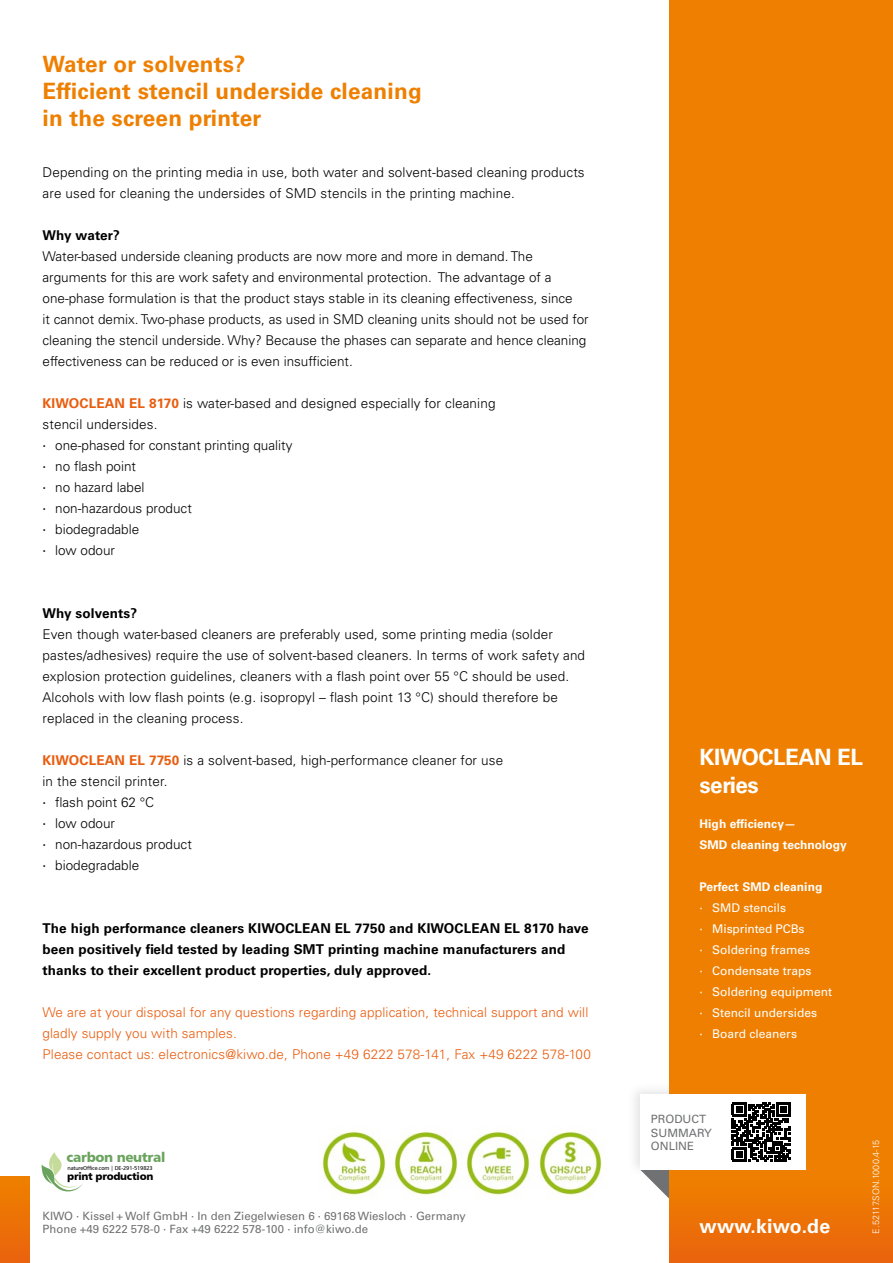
<style>
.page{position:relative;width:893px;height:1263px;background:#fff}
.page>*{position:absolute;margin:0;border:0;box-sizing:border-box;transform-origin:0 0}
.t1{font:700 22.5px/27px "Univers LT Std";letter-spacing:.01em;color:#ee7f00}
.t2{font:700 22.5px/28.5px "Univers LT Std";letter-spacing:-.02em;color:#fff}
.t3{font:700 19.5px "Univers LT Std";letter-spacing:.01em;color:#fff}
.t4{font:13.65px "Humanist 777 BT Black B";letter-spacing:-.03em;color:#6aa35d}
.t5{font:300 13.5px/21px "Univers LT Std";color:#000}
.t6{font:700 13.5px/21px "Univers LT Std";letter-spacing:.01em;color:#000}
.t7{font:300 13.5px/21px "Univers LT Std";letter-spacing:.01em;color:#e95d0f}
.t8{font:12px/21px "Univers LT Std";color:#fff}
.t9{font:700 12px/21px "Univers LT Std";letter-spacing:.005em;color:#fff}
.t10{font:11.4px/13.5px "Univers LT Std";color:#707172}
.t11{font:10.5px "Humanist 777 BT Black B";letter-spacing:-.035em;color:#000}
.t12{font:300 9px "Univers LT Std";color:#fff}
.t13{font:5.55px "Humanist 777 BT Roman B";letter-spacing:-.03em;color:#000}
.s1{font-weight:700;color:#e95d0f}
.s2{font-weight:400}
</style>
<div class="page">
<div style="left:0;top:1177px;width:30px;height:86px;background:linear-gradient(to right,#ec7106,#ec7106)"></div>
<div style="left:627px;top:1082px;width:185px;height:94px;background:#707172;opacity:.2"></div>
<svg style="left:640px;top:1169px;width:30px;height:44px"></svg>
<div style="left:670px;top:0;width:223px;height:1263px;background:#ee7f00"></div>
<div style="left:670px;top:1177px;width:223px;height:86px;background:linear-gradient(to right,#ec7106,#ec7106)"></div>
<div style="left:640px;top:1094px;width:165px;height:75px;background:#fff"></div>
<svg style="left:731px;top:1104px;width:56px;height:58px"></svg>
<svg style="left:732px;top:1102px;width:59px;height:59px"></svg>
<img style="left:322px;top:1131px;width:280px;height:65px">
<svg style="left:42px;top:1152px;width:41px;height:39px"></svg>
<h1 class="t1" style="left:43px;top:51px;width:381px">Water or solvents?<br>Efficient stencil underside cleaning in the screen printer</h1>
<p class="t5" style="left:43px;top:161px;width:544px">Depending on the printing media in use, both water and solvent-based cleaning products are used for cleaning the undersides of SMD stencils in the printing machine.</p>
<p class="t6" style="left:43px;top:225px;width:79px">Why water?</p>
<p class="t5" style="left:43px;top:246px;width:548px">Water-based underside cleaning products are now more and more in demand. The arguments for this are work safety and environmental protection. The advantage of a one-phase formulation is that the product stays stable in its cleaning effectiveness, since<br>it cannot demix. Two-phase products, as used in SMD cleaning units should not be used for cleaning the stencil underside. Why? Because the phases can separate and hence cleaning effectiveness can be reduced or is even insufficient.</p>
<p class="t5" style="left:43px;top:393px;width:455px"><span class="s1">KIWOCLEAN EL 8170</span> is water-based and designed especially for cleaning stencil undersides.<br><span class="s2">·</span> one-phased for constant printing quality<br><span class="s2">·</span> no flash point<br><span class="s2">·</span> no hazard label<br><span class="s2">·</span> non-hazardous product<br><span class="s2">·</span> biodegradable<br><span class="s2">·</span> low odour</p>
<p class="t6" style="left:43px;top:603px;width:96px">Why solvents?</p>
<p class="t5" style="left:43px;top:624px;width:544px">Even though water-based cleaners are preferably used, some printing media (solder pastes/adhesives) require the use of solvent-based cleaners. In terms of work safety and explosion protection guidelines, cleaners with a flash point over 55 °C should be used.<br>Alcohols with low flash points (e.g. isopropyl – flash point 13 °C) should therefore be replaced in the cleaning process.</p>
<p class="t5" style="left:43px;top:750px;width:462px"><span class="s1">KIWOCLEAN EL 7750</span> is a solvent-based, high-performance cleaner for use in the stencil printer.<br><span class="s2">·</span> flash point 62 °C<br><span class="s2">·</span> low odour<br><span class="s2">·</span> non-hazardous product<br><span class="s2">·</span> biodegradable</p>
<p class="t6" style="left:43px;top:918px;width:548px">The high performance cleaners KIWOCLEAN EL 7750 and KIWOCLEAN EL 8170 have been positively field tested by leading SMT printing machine manufacturers and thanks to their excellent product properties, duly approved.</p>
<p class="t7" style="left:43px;top:1002px;width:550px">We are at your disposal for any questions regarding application, technical support and will gladly supply you with samples.<br>Please contact us: electronics@kiwo.de, Phone +49 6222 578-141, Fax +49 6222 578-100</p>
<h1 class="t2" style="left:699px;top:743px;width:165px">KIWOCLEAN EL series</h1>
<p class="t9" style="left:699px;top:813px;width:149px">High efficiency—<br>SMD cleaning technology</p>
<p class="t9" style="left:699px;top:876px;width:124px">Perfect SMD cleaning</p>
<p class="t8" style="left:699px;top:897px;width:134px">· SMD stencils<br>· Misprinted PCBs<br>· Soldering frames<br>· Condensate traps<br>· Soldering equipment · Stencil undersides<br>· Board cleaners</p>
<p class="t4" style="left:67px;top:1149px;width:100px">carbon neutral</p>
<p class="t13" style="left:68px;top:1164px;width:87px">natureOffice.com | DE-291-519823</p>
<p class="t11" style="left:67px;top:1170px;width:88px">print production</p>
<p class="t10" style="left:651px;top:1112px;width:62px">PRODUCT<br>SUMMARY<br>ONLINE</p>
<p class="t10" style="left:43px;top:1209px;width:425px">KIWO ∙ Kissel + Wolf GmbH ∙ In den Ziegelwiesen 6 ∙ 69168 Wiesloch ∙ Germany<br>Phone +49 6222 578-0 ∙ Fax +49 6222 578-100 ∙ info@kiwo.de</p>
<h2 class="t3" style="left:699px;top:1215px;width:132px">www.kiwo.de</h2>
<p class="t12" style="left:871px;top:1233px;width:95px;rotate:-90deg">E.52117.SON.1000.4-15</p>
</div>
